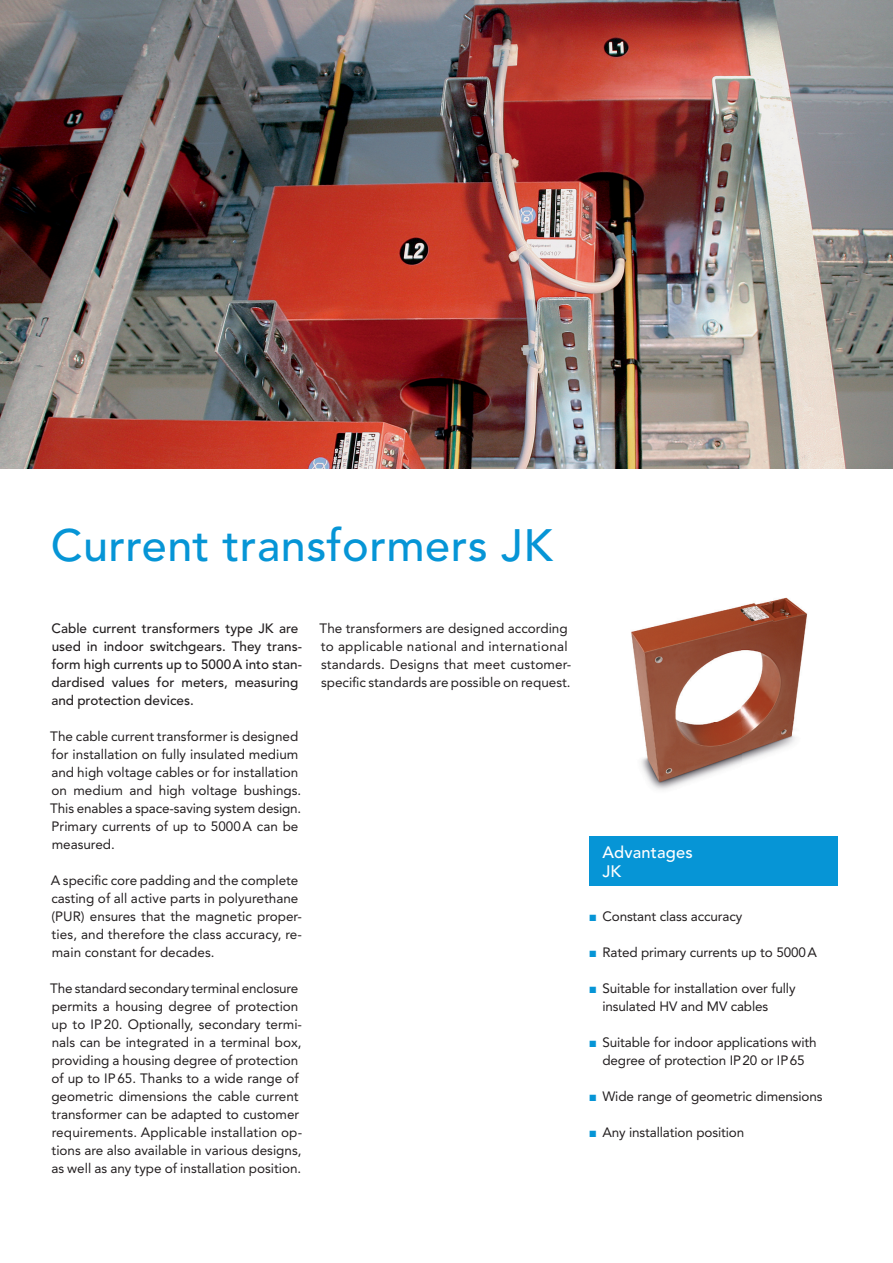
<style>
.page{position:relative;width:893px;height:1263px;background:#fff}
.page>*{position:absolute;margin:0;border:0;box-sizing:border-box;transform-origin:0 0}
.t1{font:500 45px "Avenir LT Std";letter-spacing:.01em;color:#0695d6}
.t2{font:500 16.5px/18.8px "Avenir LT Std";letter-spacing:.01em;color:#fff}
.t3{font:13.5px/18px "Avenir LT Std";color:#231f20}
.t4{font:500 13.5px/18px "Avenir LT Std";color:#231f20}
.s1{color:#0695d6}
</style>
<div class="page">
<img style="left:0;top:0;width:893px;height:469px">
<img style="left:631px;top:597px;width:177px;height:193px">
<div style="left:590px;top:836px;width:248px;height:50px;background:#0695d6"></div>
<h1 class="t1" style="left:51px;top:520px;width:503px">Current transformers JK</h1>
<p class="t4" style="left:51px;top:620px;width:252px">Cable current transformers type JK are used in indoor switchgears. They trans&shy;form high currents up to 5000 A into stan&shy;dardised values for meters, measuring and protection devices.</p>
<p class="t3" style="left:50px;top:728px;width:253px">The cable current transformer is designed for installation on fully insulated medium and high voltage cables or for installation on medium and high voltage bushings.<br>This enables a space-saving system design.<br>Primary currents of up to 5000 A can be measured.</p>
<p class="t3" style="left:51px;top:872px;width:253px">A specific core padding and the complete casting of all active parts in polyurethane (PUR) ensures that the magnetic proper&shy;ties, and therefore the class accuracy, re&shy;main constant for decades.</p>
<p class="t3" style="left:50px;top:980px;width:253px">The standard secondary terminal enclosure permits a housing degree of protection up to IP 20. Optionally, secondary termi&shy;nals can be integrated in a terminal box, providing a housing degree of protection of up to IP 65. Thanks to a wide range of geometric dimensions the cable current transformer can be adapted to customer requirements. Applicable installation op&shy;tions are also available in various designs, as well as any type of installation position.</p>
<p class="t3" style="left:320px;top:620px;width:253px">The transformers are designed according to applicable national and international standards. Designs that meet customer&shy;specific standards are possible on request.</p>
<p class="t2" style="left:602px;top:843px;width:92px">Advantages<br>JK</p>
<p class="t3" style="left:590px;top:908px;width:154px"><span class="s1">■</span> Constant class accuracy</p>
<p class="t3" style="left:590px;top:944px;width:229px"><span class="s1">■</span> Rated primary currents up to 5000 A</p>
<p class="t3" style="left:602px;top:980px;width:195px;text-indent:-13px"><span class="s1">■</span> Suitable for installation over fully insulated HV and MV cables</p>
<p class="t3" style="left:590px;top:1034px;width:228px;text-align:center"><span class="s1">■</span> Suitable for indoor applications with degree of protection IP 20 or IP 65</p>
<p class="t3" style="left:590px;top:1088px;width:234px"><span class="s1">■</span> Wide range of geometric dimensions</p>
<p class="t3" style="left:590px;top:1124px;width:156px"><span class="s1">■</span> Any installation position</p>
</div>
